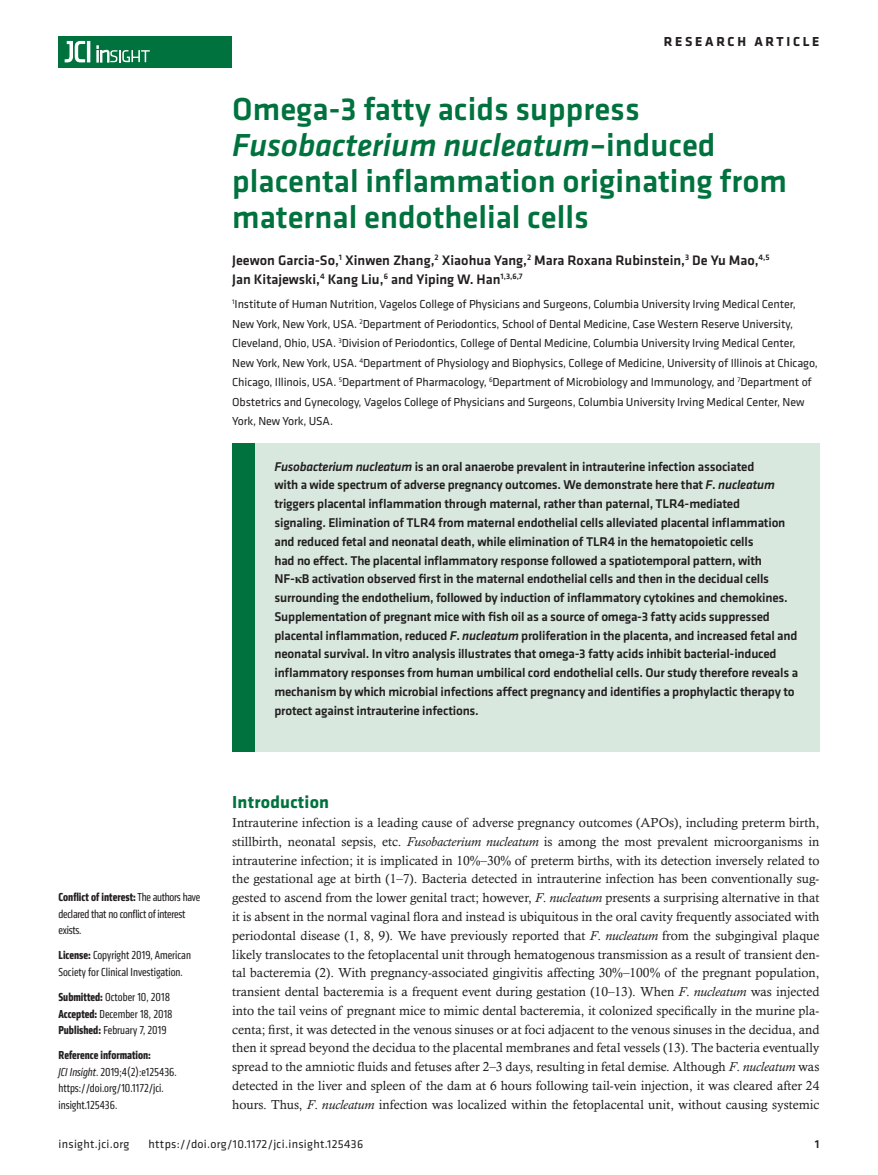
<style>
.page{position:relative;width:878px;height:1175px;background:#fff}
.page>*{position:absolute;margin:0;border:0;box-sizing:border-box;transform-origin:0 0}
.t1{font:500 33px/36px "Klavika Basic";color:#00723e}
.t2{font:700 18px "Klavika";letter-spacing:.01em;color:#00723e}
.t3{font:500 14.25px/19.5px "Klavika Basic";color:#231f20}
.t4{font:700 13.5px "Klavika Basic";letter-spacing:.2em;color:#231f20}
.t5{font:13.2px/18.8px "Calisto MT Std";color:#231f20;text-align:justify}
.t6{font:500 13.2px/18.8px "Klavika Basic";letter-spacing:-.015em;color:#231f20}
.t7{font:12px/19.5px "Klavika";letter-spacing:-.01em;color:#231f20}
.t8{font:condensed 12px/16.5px "Klavika";color:#231f20}
.t9{font:condensed 12px/16.5px "Klavika";letter-spacing:-.02em;color:#231f20}
.t10{font:12px "Klavika Basic";letter-spacing:.025em;color:#231f20}
.t11{font:500 12px "Klavika Basic";color:#231f20}
.s1{font-style:italic}
.s2{font-weight:700}
.s3{font-family:"Times New Roman";font-weight:700}
</style>
<div class="page">
<div style="left:59px;top:36px;width:173px;height:31px;background:#00723e"></div>
<hr style="left:87px;top:41px;width:3px;height:21px;background:#fff">
<svg style="left:64px;top:41px;width:21px;height:22px"></svg>
<svg style="left:97px;top:46px;width:53px;height:16px"></svg>
<div style="left:232px;top:444px;width:587px;height:308px;background:#d8e8df"></div>
<div style="left:232px;top:444px;width:22px;height:308px;background:#00723e"></div>
<p class="t4" style="left:663px;top:32px;width:157px">RESEARCH ARTICLE</p>
<h1 class="t1" style="left:232px;top:91px;width:556px">Omega-3 fatty acids suppress <span class="s1">Fusobacterium nucleatum</span>–induced placental inflammation originating from maternal endothelial cells</h1>
<p class="t3" style="left:232px;top:250px;width:539px">Jeewon Garcia-So,<sup>1</sup> Xinwen Zhang,<sup>2</sup> Xiaohua Yang,<sup>2</sup> Mara Roxana Rubinstein,<sup>3</sup> De Yu Mao,<sup>4,5<br></sup>Jan Kitajewski,<sup>4</sup> Kang Liu,<sup>6</sup> and Yiping W. Han<sup>1,3,6,7</sup></p>
<p class="t7" style="left:232px;top:294px;width:587px"><sup>1</sup>Institute of Human Nutrition, Vagelos College of Physicians and Surgeons, Columbia University Irving Medical Center, New York, New York, USA. <sup>2</sup>Department of Periodontics, School of Dental Medicine, Case Western Reserve University, Cleveland, Ohio, USA. <sup>3</sup>Division of Periodontics, College of Dental Medicine, Columbia University Irving Medical Center, New York, New York, USA. <sup>4</sup>Department of Physiology and Biophysics, College of Medicine, University of Illinois at Chicago, Chicago, Illinois, USA. <sup>5</sup>Department of Pharmacology, <sup>6</sup>Department of Microbiology and Immunology, and <sup>7</sup>Department of Obstetrics and Gynecology, Vagelos College of Physicians and Surgeons, Columbia University Irving Medical Center, New York, New York, USA.</p>
<p class="t9" style="left:59px;top:889px;width:143px"><span class="s2">Conflict of interest:</span> The authors have declared that no conflict of interest exists.</p>
<p class="t8" style="left:59px;top:947px;width:134px"><span class="s2">License:</span> Copyright 2019, American<br>Society for Clinical Investigation.</p>
<p class="t8" style="left:59px;top:988px;width:116px"><span class="s2">Submitted:</span> October 10, 2018<br><span class="s2">Accepted:</span> December 18, 2018<br><span class="s2">Published:</span> February 7, 2019</p>
<p class="t8" style="left:59px;top:1046px;width:120px"><span class="s2">Reference information:<br></span><span class="s1">JCI Insight</span>. 2019;4(2):e125436. https://doi.org/10.1172/jci. insight.125436.</p>
<p class="t6" style="left:274px;top:456px;width:525px"><span class="s1">Fusobacterium nucleatum</span> is an oral anaerobe prevalent in intrauterine infection associated<br>with a wide spectrum of adverse pregnancy outcomes. We demonstrate here that <span class="s1">F</span>. <span class="s1">nucleatum </span>triggers placental inflammation through maternal, rather than paternal, TLR4-mediated<br>signaling. Elimination of TLR4 from maternal endothelial cells alleviated placental inflammation and reduced fetal and neonatal death, while elimination of TLR4 in the hematopoietic cells<br>had no effect. The placental inflammatory response followed a spatiotemporal pattern, with NF-<span class="s3">κ</span>B activation observed first in the maternal endothelial cells and then in the decidual cells surrounding the endothelium, followed by induction of inflammatory cytokines and chemokines.<br>Supplementation of pregnant mice with fish oil as a source of omega-3 fatty acids suppressed placental inflammation, reduced <span class="s1">F</span>. <span class="s1">nucleatum</span> proliferation in the placenta, and increased fetal and neonatal survival. In vitro analysis illustrates that omega-3 fatty acids inhibit bacterial-induced inflammatory responses from human umbilical cord endothelial cells. Our study therefore reveals a mechanism by which microbial infections affect pregnancy and identifies a prophylactic therapy to protect against intrauterine infections.</p>
<h2 class="t2" style="left:232px;top:789px;width:98px">Introduction</h2>
<p class="t5" style="left:232px;top:813px;width:589px">Intrauterine infection is a leading cause of adverse pregnancy outcomes (APOs), including preterm birth, stillbirth, neonatal sepsis, etc. <span class="s1">Fusobacterium nucleatum</span> is among the most prevalent microorganisms in intrauterine infection; it is implicated in 10%–30% of preterm births, with its detection inversely related to the gestational age at birth (1–7). Bacteria detected in intrauterine infection has been conventionally sug&shy;gested to ascend from the lower genital tract; however, <span class="s1">F</span>. <span class="s1">nucleatum</span> presents a surprising alternative in that it is absent in the normal vaginal flora and instead is ubiquitous in the oral cavity frequently associated with periodontal disease (1, 8, 9). We have previously reported that <span class="s1">F</span>. <span class="s1">nucleatum</span> from the subgingival plaque likely translocates to the fetoplacental unit through hematogenous transmission as a result of transient den&shy;tal bacteremia (2). With pregnancy-associated gingivitis affecting 30%–100% of the pregnant population, transient dental bacteremia is a frequent event during gestation (10–13). When <span class="s1">F</span>. <span class="s1">nucleatum</span> was injected into the tail veins of pregnant mice to mimic dental bacteremia, it colonized specifically in the murine pla&shy;centa; first, it was detected in the venous sinuses or at foci adjacent to the venous sinuses in the decidua, and then it spread beyond the decidua to the placental membranes and fetal vessels (13). The bacteria eventually spread to the amniotic fluids and fetuses after 2–3 days, resulting in fetal demise. Although <span class="s1">F</span>. <span class="s1">nucleatum</span> was detected in the liver and spleen of the dam at 6 hours following tail-vein injection, it was cleared after 24 hours. Thus, <span class="s1">F</span>. <span class="s1">nucleatum</span> infection was localized within the fetoplacental unit, without causing systemic</p>
<p class="t10" style="left:58px;top:1135px;width:72px">insight.jci.org</p>
<p class="t10" style="left:148px;top:1135px;width:216px">https://doi.org/10.1172/jci.insight.125436</p>
<p class="t11" style="left:814px;top:1135px;width:6px">1</p>
</div>
